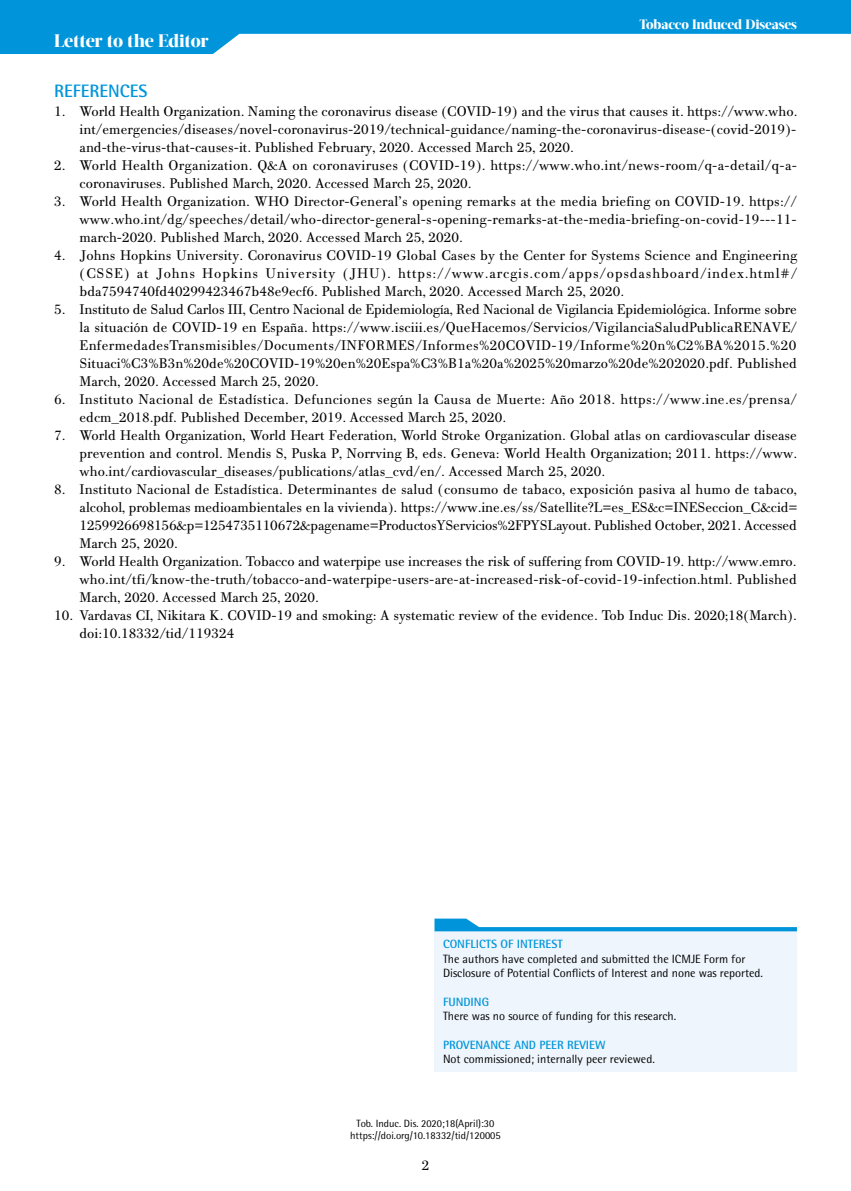
<style>
.page{position:relative;width:851px;height:1191px;background:#fff}
.page>*{position:absolute;margin:0;border:0;box-sizing:border-box;transform-origin:0 0}
.t1{font:800 18px "Acta Display W04";letter-spacing:-.01em;color:#fff}
.t2{font:700 18px "Rotis Semi Sans Hel";color:#0095da}
.t3{font:15px/18px "PF Bodoni Text";color:#000;text-align:justify}
.t4{font:15px/18px "PF Bodoni Text";letter-spacing:.02em;color:#000}
.t5{font:800 13.5px "Acta Display W04";letter-spacing:-.01em;color:#fff}
.t6{font:12px/14.4px "Rotis Semi Sans Hel";color:#000}
.t7{font:700 12px "Rotis Semi Sans Hel";color:#0095da}
.t8{font:10.5px/12.6px "Rotis Semi Sans Hel";color:#000;text-align:center}
.s1{font-family:"Georgia";font-size:12px}
</style>
<div class="page">
<svg style="left:0;top:0;width:850px;height:54px;fill:#0095da"></svg>
<div style="left:434px;top:931px;width:362px;height:140px;background:#eef5fc"></div>
<svg style="left:434px;top:918px;width:362px;height:13px"></svg>
<p class="t1" style="left:54px;top:30px;width:156px">Letter to the Editor</p>
<p class="t5" style="left:639px;top:17px;width:159px">Tobacco Induced Diseases</p>
<p class="t2" style="left:54px;top:80px;width:95px">REFERENCES</p>
<p class="t3" style="left:80px;top:102px;width:719px;text-indent:-26px">1. World Health Organization. Naming the coronavirus disease (COVID-19) and the virus that causes it. https://www.who. int/emergencies/diseases/novel-coronavirus-2019/technical-guidance/naming-the-coronavirus-disease-(covid-2019)- and-the-virus-that-causes-it. Published February, 2020. Accessed March 25, 2020.</p>
<p class="t3" style="left:80px;top:156px;width:719px;text-indent:-26px">2. World Health Organization. Q&amp;A on coronaviruses (COVID-19). https://www.who.int/news-room/q-a-detail/q-a&shy;coronaviruses. Published March, 2020. Accessed March 25, 2020.</p>
<p class="t3" style="left:80px;top:192px;width:718px;text-indent:-26px">3. World Health Organization. WHO Director-General’s opening remarks at the media briefing on COVID-19. https:// www.who.int/dg/speeches/detail/who-director-general-s-opening-remarks-at-the-media-briefing-on-covid-19---11- march-2020. Published March, 2020. Accessed March 25, 2020.</p>
<p class="t3" style="left:80px;top:246px;width:719px;text-indent:-26px">4. Johns Hopkins University. Coronavirus COVID-19 Global Cases by the Center for Systems Science and Engineering (CSSE) at Johns Hopkins University (JHU). https://www.arcgis.com/apps/opsdashboard/index.html#/ bda7594740fd40299423467b48e9ecf6. Published March, 2020. Accessed March 25, 2020.</p>
<p class="t3" style="left:80px;top:300px;width:718px;text-indent:-26px">5. Instituto de Salud Carlos III, Centro Nacional de Epidemiolog<span class="s1">í</span>a, Red Nacional de Vigilancia Epidemiol<span class="s1">ó</span>gica. Informe sobre la situaci<span class="s1">ó</span>n de COVID-19 en Espa<span class="s1">ñ</span>a. https://www.isciii.es/QueHacemos/Servicios/VigilanciaSaludPublicaRENAVE/ EnfermedadesTransmisibles/Documents/INFORMES/Informes%20COVID-19/Informe%20n%C2%BA%2015.%20<br>Situaci%C3%B3n%20de%20COVID-19%20en%20Espa%C3%B1a%20a%2025%20marzo%20de%202020.pdf. Published March, 2020. Accessed March 25, 2020.</p>
<p class="t4" style="left:80px;top:390px;width:719px;text-indent:-26px">6. Instituto Nacional de Estad<span class="s1">í</span>stica. Defunciones seg<span class="s1">ú</span>n la Causa de Muerte: A<span class="s1">ñ</span>o 2018. https://www.ine.es/prensa/ edcm_2018.pdf. Published December, 2019. Accessed March 25, 2020.</p>
<p class="t3" style="left:80px;top:426px;width:718px;text-indent:-26px">7. World Health Organization, World Heart Federation, World Stroke Organization. Global atlas on cardiovascular disease prevention and control. Mendis S, Puska P, Norrving B, eds. Geneva: World Health Organization; 2011. https://www. who.int/cardiovascular_diseases/publications/atlas_cvd/en/. Accessed March 25, 2020.</p>
<p class="t3" style="left:80px;top:480px;width:719px;text-indent:-26px">8. Instituto Nacional de Estad<span class="s1">í</span>stica. Determinantes de salud (consumo de tabaco, exposici<span class="s1">ó</span>n pasiva al humo de tabaco, alcohol, problemas medioambientales en la vivienda). https://www.ine.es/ss/Satellite?L=es_ES&amp;c=INESeccion_C&amp;cid= 1259926698156&amp;p=1254735110672&amp;pagename=ProductosYServicios%2FPYSLayout. Published October, 2021. Accessed March 25, 2020.</p>
<p class="t3" style="left:80px;top:552px;width:718px;text-indent:-26px">9. World Health Organization. Tobacco and waterpipe use increases the risk of suffering from COVID-19. http://www.emro. who.int/tfi/know-the-truth/tobacco-and-waterpipe-users-are-at-increased-risk-of-covid-19-infection.html. Published March, 2020. Accessed March 25, 2020.</p>
<p class="t3" style="left:80px;top:606px;width:718px;text-indent:-26px">10. Vardavas CI, Nikitara K. COVID-19 and smoking: A systematic review of the evidence. Tob Induc Dis. 2020;18(March). doi:10.18332/tid/119324</p>
<p class="t7" style="left:443px;top:936px;width:121px">CONFLICTS OF INTEREST</p>
<p class="t6" style="left:443px;top:951px;width:321px">The authors have completed and submitted the ICMJE Form for<br>Disclosure of Potential Conflicts of Interest and none was reported.</p>
<p class="t7" style="left:443px;top:994px;width:48px">FUNDING</p>
<p class="t6" style="left:443px;top:1008px;width:234px">There was no source of funding for this research.</p>
<p class="t7" style="left:443px;top:1037px;width:164px">PROVENANCE AND PEER REVIEW</p>
<p class="t6" style="left:443px;top:1052px;width:213px">Not commissioned; internally peer reviewed.</p>
<p class="t8" style="left:350px;top:1116px;width:152px">Tob. Induc. Dis. 2020;18(April):30 https://doi.org/10.18332/tid/120005</p>
<p class="t3" style="left:421px;top:1156px;width:9px">2</p>
</div>
